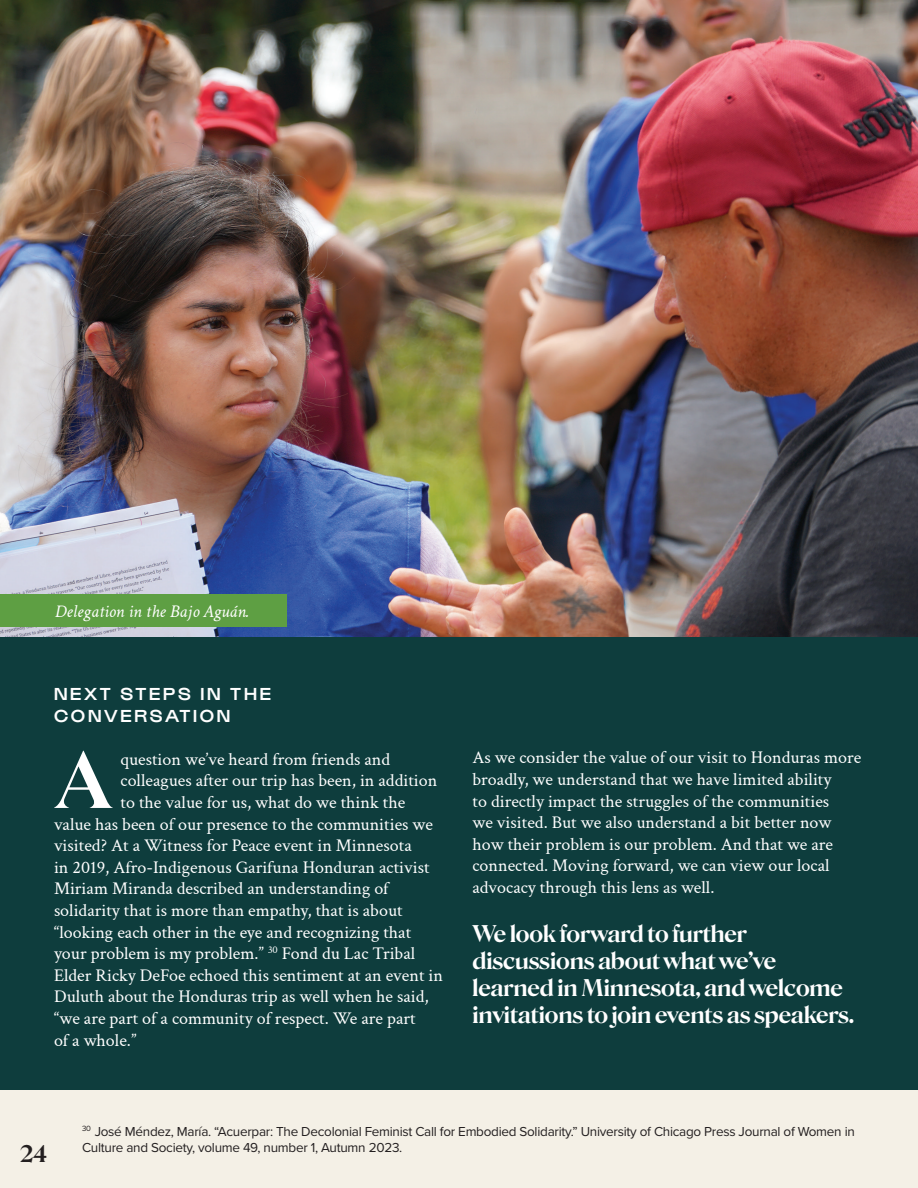
<style>
.page{position:relative;width:918px;height:1188px;background:#0e3d3d}
.page>*{position:absolute;margin:0;border:0;box-sizing:border-box;transform-origin:0 0}
.t1{font:600 75.6px "Roslindale Display";color:#fff}
.t2{font:600 22.5px/27px "Roslindale Display";color:#fff}
.t3{font:600 22.5px "Roslindale Display";color:#231f20}
.t4{font:18px/21.6px "Crimson Text";color:#fff}
.t5{font:500 18px/21.6px "Gustavo";letter-spacing:.15em;color:#fff}
.t6{font:italic 18px "Crimson Text";color:#fff}
.t7{font:13.5px/16.5px "Proxima Nova";letter-spacing:-.02em;color:#231f20}
</style>
<div class="page">
<img style="left:0;top:0;width:918px;height:637px">
<div style="left:0;top:594px;width:286px;height:33px;background:#5e9f43"></div>
<div style="left:0;top:1091px;width:918px;height:97px;background:#f4f0e6"></div>
<p class="t6" style="left:55px;top:598px;width:196px">Delegation in the Bajo Aguán.</p>
<p class="t5" style="left:54px;top:684px;width:219px">NEXT STEPS IN THE<br>CONVERSATION</p>
<h1 class="t1" style="left:56px;top:716px;width:56px">A</h1>
<p class="t4" style="left:121px;top:747px;width:271px">question we’ve heard from friends and</p>
<p class="t4" style="left:121px;top:769px;width:318px">colleagues after our trip has been, in addition</p>
<p class="t4" style="left:121px;top:791px;width:286px">to the value for us, what do we think the</p>
<p class="t4" style="left:54px;top:812px;width:381px">value has been of our presence to the communities we</p>
<p class="t4" style="left:54px;top:834px;width:359px">visited? At a Witness for Peace event in Minnesota</p>
<p class="t4" style="left:54px;top:855px;width:377px">in 2019, Afro-Indigenous Garifuna Honduran activist</p>
<p class="t4" style="left:54px;top:877px;width:336px">Miriam Miranda described an understanding of</p>
<p class="t4" style="left:54px;top:899px;width:350px">solidarity that is more than empathy, that is about</p>
<p class="t4" style="left:54px;top:920px;width:359px">“looking each other in the eye and recognizing that</p>
<p class="t4" style="left:54px;top:942px;width:363px">your problem is my problem.” <sup>30</sup> Fond du Lac Tribal</p>
<p class="t4" style="left:54px;top:963px;width:391px">Elder Ricky DeFoe echoed this sentiment at an event in</p>
<p class="t4" style="left:54px;top:985px;width:376px">Duluth about the Honduras trip as well when he said,</p>
<p class="t4" style="left:54px;top:1007px;width:363px">“we are part of a community of respect. We are part</p>
<p class="t4" style="left:54px;top:1028px;width:84px">of a whole.”</p>
<p class="t4" style="left:472px;top:746px;width:390px">As we consider the value of our visit to Honduras more broadly, we understand that we have limited ability<br>to directly impact the struggles of the communities<br>we visited. But we also understand a bit better now how their problem is our problem. And that we are connected. Moving forward, we can view our local advocacy through this lens as well.</p>
<p class="t2" style="left:472px;top:919px;width:383px">We look forward to further discussions about what we’ve learned in Minnesota, and welcome invitations to join events as speakers.</p>
<p class="t3" style="left:20px;top:1134px;width:28px">24</p>
<p class="t7" style="left:82px;top:1122px;width:774px"><sup>30</sup> José Méndez, María. “Acuerpar: The Decolonial Feminist Call for Embodied Solidarity.” University of Chicago Press Journal of Women in<br>Culture and Society, volume 49, number 1, Autumn 2023.</p>
</div>
